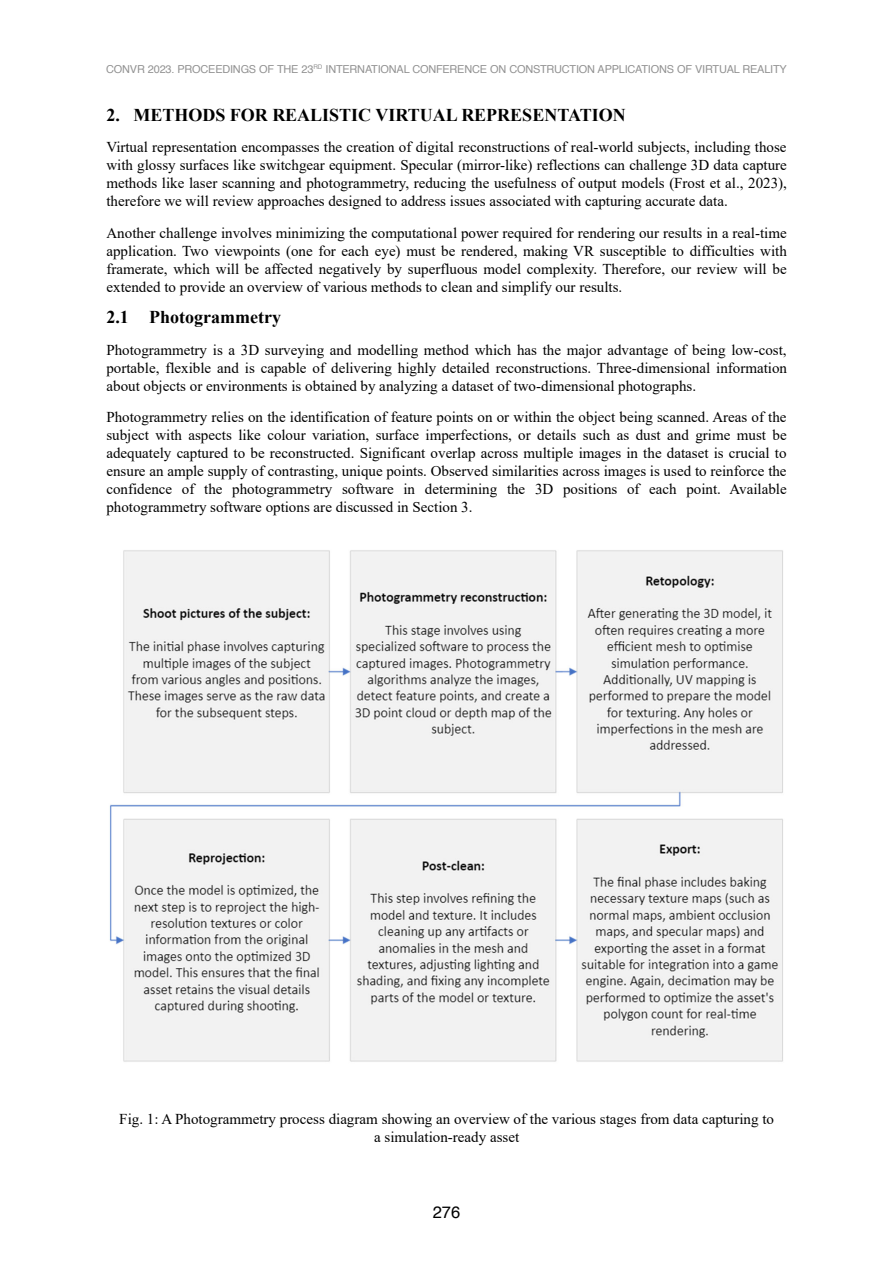
<style>
.page{position:relative;width:893px;height:1263px;background:#fff}
.page>*{position:absolute;margin:0;border:0;box-sizing:border-box;transform-origin:0 0}
.t1{font:700 18px "Times New Roman";color:#000}
.t2{font:16.5px "Helvetica";color:#000}
.t3{font:15px/18px "Times New Roman";color:#000;text-align:justify}
.t4{font:12px "Times New Roman";color:#808080}
.t5{font:10.95px "Helvetica";letter-spacing:-.02em;color:#929292}
</style>
<div class="page">
<img style="left:109px;top:550px;width:674px;height:512px">
<p class="t4" style="left:224px;top:55px;width:447px">"MANAGING THE DIGITAL TRANSFORMATION OF CONSTRUCTION INDUSTRY"</p>
<p class="t5" style="left:106px;top:60px;width:682px">CONVR 2023. PROCEEDINGS OF THE 23<sup>RD</sup> INTERNATIONAL CONFERENCE ON CONSTRUCTION APPLICATIONS OF VIRTUAL REALITY</p>
<p class="t1" style="left:106px;top:102px;width:521px">2. METHODS FOR REALISTIC VIRTUAL REPRESENTATION</p>
<p class="t3" style="left:106px;top:138px;width:682px">Virtual representation encompasses the creation of digital reconstructions of real-world subjects, including those with glossy surfaces like switchgear equipment. Specular (mirror-like) reflections can challenge 3D data capture methods like laser scanning and photogrammetry, reducing the usefulness of output models (Frost et al., 2023), therefore we will review approaches designed to address issues associated with capturing accurate data.</p>
<p class="t3" style="left:106px;top:223px;width:682px">Another challenge involves minimizing the computational power required for rendering our results in a real-time application. Two viewpoints (one for each eye) must be rendered, making VR susceptible to difficulties with framerate, which will be affected negatively by superfluous model complexity. Therefore, our review will be extended to provide an overview of various methods to clean and simplify our results.</p>
<p class="t1" style="left:106px;top:304px;width:176px">2.1 Photogrammetry</p>
<p class="t3" style="left:106px;top:340px;width:682px">Photogrammetry is a 3D surveying and modelling method which has the major advantage of being low-cost, portable, flexible and is capable of delivering highly detailed reconstructions. Three-dimensional information about objects or environments is obtained by analyzing a dataset of two-dimensional photographs.</p>
<p class="t3" style="left:106px;top:408px;width:682px">Photogrammetry relies on the identification of feature points on or within the object being scanned. Areas of the subject with aspects like colour variation, surface imperfections, or details such as dust and grime must be adequately captured to be reconstructed. Significant overlap across multiple images in the dataset is crucial to ensure an ample supply of contrasting, unique points. Observed similarities across images is used to reinforce the confidence of the photogrammetry software in determining the 3D positions of each point. Available photogrammetry software options are discussed in Section 3.</p>
<p class="t3" style="left:119px;top:1110px;width:656px;text-align:center">Fig. 1: A Photogrammetry process diagram showing an overview of the various stages from data capturing to a simulation-ready asset</p>
<p class="t2" style="left:433px;top:1199px;width:29px">276</p>
</div>
